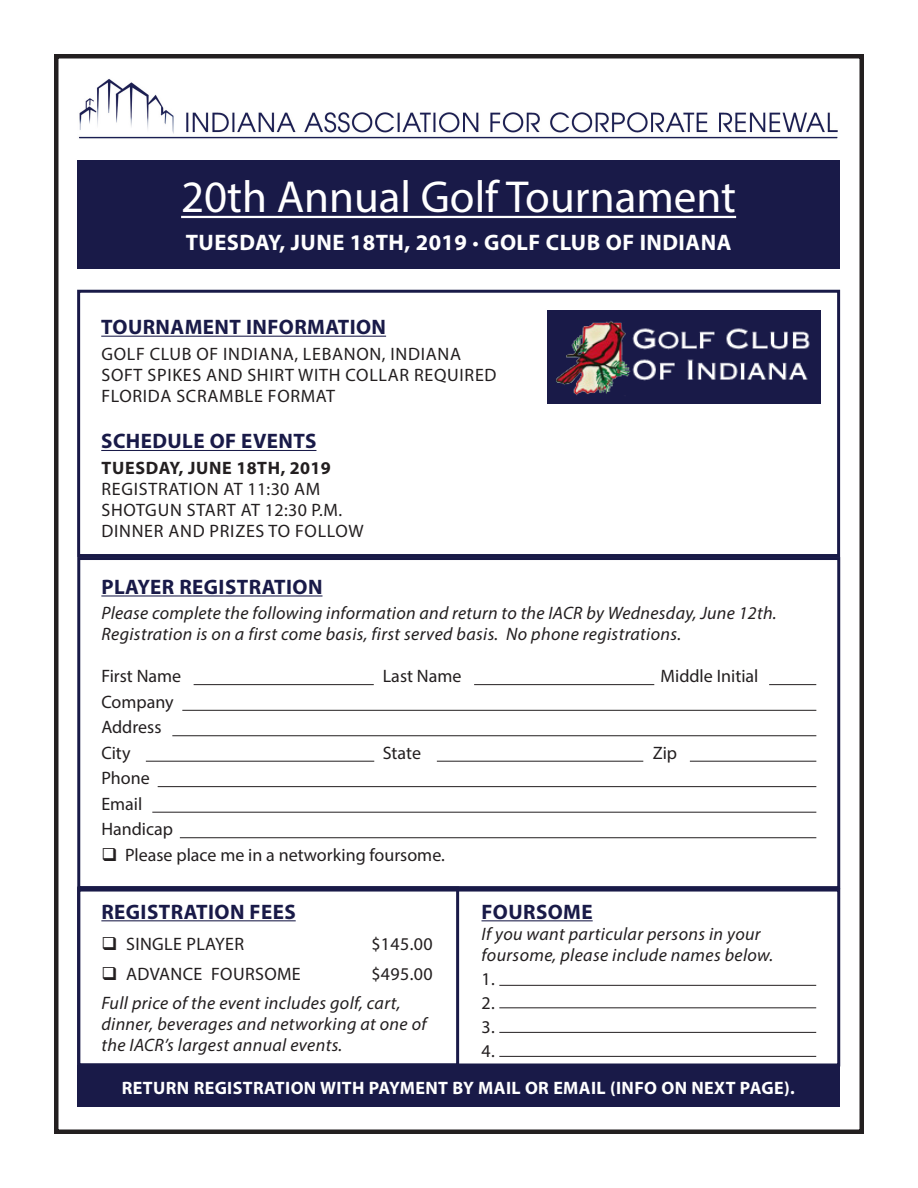
<style>
.page{position:relative;width:918px;height:1188px;background:#fff}
.page>*{position:absolute;margin:0;border:0;box-sizing:border-box;transform-origin:0 0}
.t1{font:45px "Myriad Pro";color:#fff}
.t2{font:700 22.5px "Myriad Pro";letter-spacing:.02em;color:#fff}
.t3{font:700 21px "Myriad Pro";letter-spacing:.02em;color:#191a48}
.t4{font:italic 18px/21px "Myriad Pro";letter-spacing:.02em;color:#231f20}
.t5{font:18px "Myriad Pro";letter-spacing:.04em;color:#231f20}
.t6{font:18px "Myriad Pro";color:#231f20}
.t7{font:18px "Myriad Pro";letter-spacing:.02em;color:#231f20}
.t8{font:700 18px "Myriad Pro";letter-spacing:.02em;color:#fff}
.t9{font:700 18px "Myriad Pro";letter-spacing:.04em;color:#231f20}
.s1{font-weight:400}
</style>
<div class="page">
<div style="left:547px;top:310px;width:274px;height:94px;background:#191a48"></div>
<img style="left:556px;top:321px;width:254px;height:75px">
<img style="left:79px;top:79px;width:759px;height:60px">
<div style="left:54px;top:54px;width:810px;height:1080px;border:4px solid #231f20"></div>
<div style="left:77px;top:160px;width:763px;height:109px;background:#191a48"></div>
<hr style="left:181px;top:216px;width:555px;height:2px;background:#fff">
<div style="left:77px;top:290px;width:763px;height:267px;border:3px solid #191a48"></div>
<hr style="left:101px;top:336px;width:285px;height:1px;background:#191a48">
<hr style="left:101px;top:450px;width:215px;height:1px;background:#191a48">
<div style="left:77px;top:557px;width:763px;height:332px;border:3px solid #191a48"></div>
<hr style="left:101px;top:595px;width:222px;height:2px;background:#191a48">
<div style="left:77px;top:887px;width:382px;height:179px;border:3px solid #191a48"></div>
<hr style="left:194px;top:684px;width:180px;height:1px;background:#231f20">
<hr style="left:474px;top:684px;width:180px;height:1px;background:#231f20">
<hr style="left:769px;top:684px;width:47px;height:1px;background:#231f20">
<hr style="left:182px;top:710px;width:634px;height:1px;background:#231f20">
<hr style="left:172px;top:735px;width:644px;height:1px;background:#231f20">
<hr style="left:146px;top:761px;width:228px;height:1px;background:#231f20">
<hr style="left:437px;top:761px;width:206px;height:1px;background:#231f20">
<hr style="left:690px;top:761px;width:126px;height:1px;background:#231f20">
<hr style="left:158px;top:786px;width:658px;height:1px;background:#231f20">
<hr style="left:152px;top:812px;width:664px;height:1px;background:#231f20">
<hr style="left:180px;top:837px;width:636px;height:1px;background:#231f20">
<div style="left:77px;top:889px;width:763px;height:177px;border:3px solid #191a48"></div>
<hr style="left:101px;top:920px;width:195px;height:1px;background:#191a48">
<div style="left:77px;top:1065px;width:763px;height:42px;background:#191a48"></div>
<hr style="left:482px;top:920px;width:111px;height:1px;background:#191a48">
<hr style="left:499px;top:985px;width:317px;height:1px;background:#231f20">
<hr style="left:499px;top:1007px;width:317px;height:1px;background:#231f20">
<hr style="left:499px;top:1032px;width:317px;height:1px;background:#231f20">
<hr style="left:499px;top:1056px;width:317px;height:1px;background:#231f20">
<p class="t1" style="left:181px;top:170px;width:557px">20th Annual Golf Tournament</p>
<p class="t2" style="left:186px;top:228px;width:547px">TUESDAY, JUNE 18TH, 2019 <span class="s1">•</span> GOLF CLUB OF INDIANA</p>
<p class="t3" style="left:101px;top:313px;width:286px">TOURNAMENT INFORMATION</p>
<p class="t5" style="left:101px;top:342px;width:361px">GOLF CLUB OF INDIANA, LEBANON, INDIANA</p>
<p class="t5" style="left:101px;top:363px;width:397px">SOFT SPIKES AND SHIRT WITH COLLAR REQUIRED</p>
<p class="t5" style="left:101px;top:384px;width:235px">FLORIDA SCRAMBLE FORMAT</p>
<p class="t3" style="left:101px;top:428px;width:217px">SCHEDULE OF EVENTS</p>
<p class="t9" style="left:101px;top:456px;width:231px">TUESDAY, JUNE 18TH, 2019</p>
<p class="t5" style="left:101px;top:478px;width:220px">REGISTRATION AT 11:30 AM</p>
<p class="t5" style="left:101px;top:499px;width:242px">SHOTGUN START AT 12:30 P.M.</p>
<p class="t5" style="left:101px;top:520px;width:264px">DINNER AND PRIZES TO FOLLOW</p>
<p class="t3" style="left:101px;top:573px;width:223px">PLAYER REGISTRATION</p>
<p class="t4" style="left:101px;top:603px;width:677px">Please complete the following information and return to the IACR by Wednesday, June 12th.</p>
<p class="t4" style="left:101px;top:624px;width:581px">Registration is on a first come basis, first served basis. No phone registrations.</p>
<p class="t6" style="left:101px;top:665px;width:81px">First Name</p>
<p class="t6" style="left:383px;top:665px;width:80px">Last Name</p>
<p class="t6" style="left:660px;top:665px;width:100px">Middle Initial</p>
<p class="t6" style="left:101px;top:691px;width:74px">Company</p>
<p class="t6" style="left:101px;top:716px;width:62px">Address</p>
<p class="t7" style="left:101px;top:742px;width:31px">City</p>
<p class="t7" style="left:383px;top:742px;width:40px">State</p>
<p class="t7" style="left:653px;top:742px;width:26px">Zip</p>
<p class="t7" style="left:101px;top:767px;width:50px">Phone</p>
<p class="t7" style="left:101px;top:793px;width:43px">Email</p>
<p class="t6" style="left:101px;top:818px;width:73px">Handicap</p>
<p class="t6" style="left:101px;top:844px;width:345px">❑ Please place me in a networking foursome.</p>
<p class="t3" style="left:101px;top:898px;width:196px">REGISTRATION FEES</p>
<p class="t7" style="left:101px;top:933px;width:144px">❑ SINGLE PLAYER</p>
<p class="t7" style="left:371px;top:933px;width:63px">$145.00</p>
<p class="t7" style="left:101px;top:963px;width:201px">❑ ADVANCE FOURSOME</p>
<p class="t7" style="left:371px;top:963px;width:63px">$495.00</p>
<p class="t4" style="left:101px;top:992px;width:327px">Full price of the event includes golf, cart, dinner, beverages and networking at one of the IACR’s largest annual events.</p>
<p class="t3" style="left:482px;top:898px;width:113px">FOURSOME</p>
<p class="t4" style="left:482px;top:923px;width:293px">If you want particular persons in your foursome, please include names below.</p>
<p class="t7" style="left:482px;top:968px;width:15px">1.</p>
<p class="t7" style="left:482px;top:992px;width:15px">2.</p>
<p class="t7" style="left:482px;top:1016px;width:15px">3.</p>
<p class="t7" style="left:482px;top:1040px;width:15px">4.</p>
<p class="t8" style="left:122px;top:1076px;width:674px">RETURN REGISTRATION WITH PAYMENT BY MAIL OR EMAIL (INFO ON NEXT PAGE).</p>
</div>
